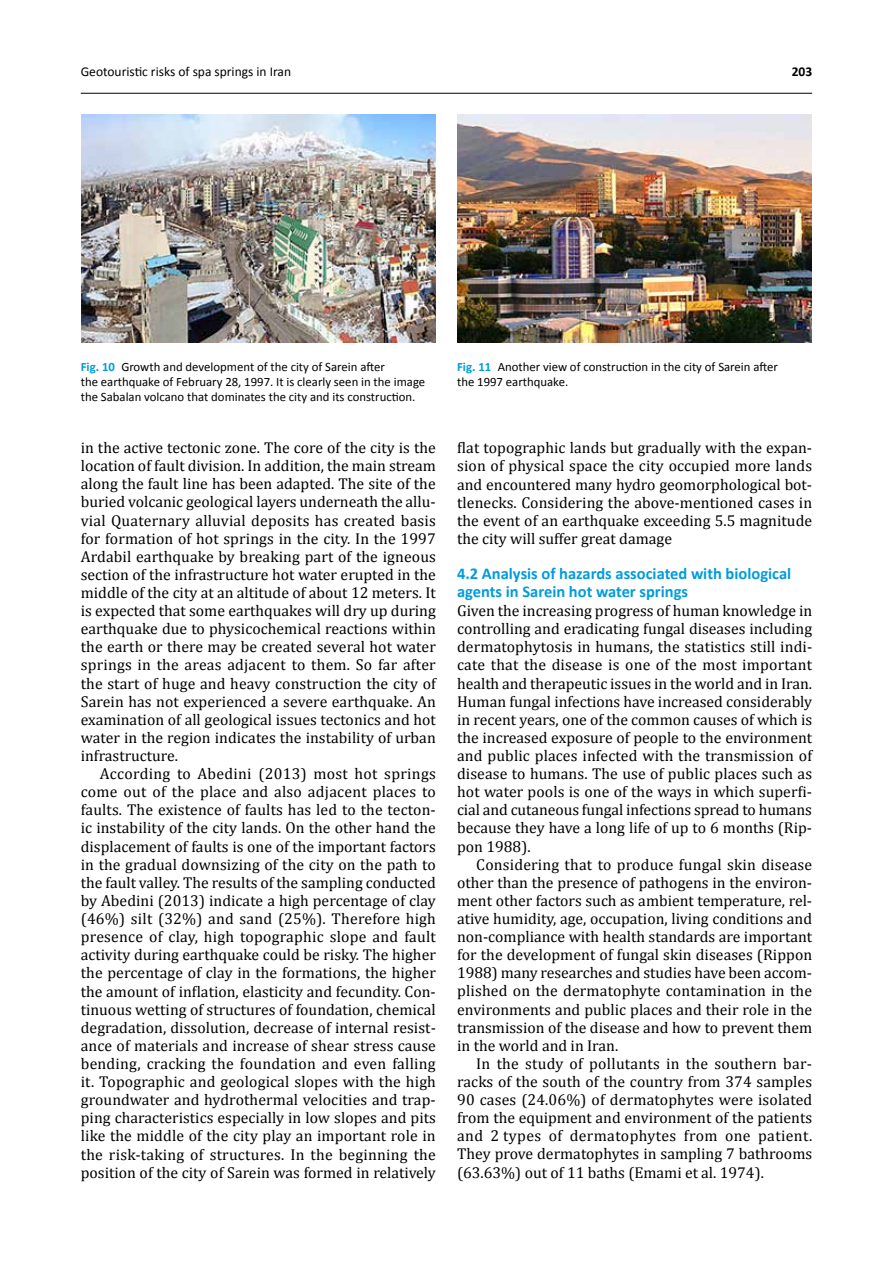
<style>
.page{position:relative;width:893px;height:1263px;background:#fff}
.page>*{position:absolute;margin:0;border:0;box-sizing:border-box;transform-origin:0 0}
.t1{font:700 16.5px/18.1px "Calibri";color:#009cdb}
.t2{font:15.75px/18.1px "Cambria";color:#000;text-align:justify}
.t3{font:13.5px "Calibri";color:#000}
.t4{font:700 13.5px "Calibri";color:#000}
.t5{font:12.75px/15px "Calibri";color:#000}
.s1{font-weight:700;color:#009cdb}
</style>
<div class="page">
<hr style="left:81px;top:93px;width:731px;height:1px;background:#000">
<img style="left:81px;top:115px;width:354px;height:227px">
<img style="left:457px;top:115px;width:355px;height:227px">
<p class="t3" style="left:81px;top:63px;width:212px">Geotouristic risks of spa springs in Iran</p>
<p class="t4" style="left:792px;top:63px;width:22px">203</p>
<p class="t5" style="left:81px;top:359px;width:346px"><span class="s1">Fig. 10</span> Growth and development of the city of Sarein after<br>the earthquake of February 28, 1997. It is clearly seen in the image the Sabalan volcano that dominates the city and its construction.</p>
<p class="t5" style="left:457px;top:359px;width:322px"><span class="s1">Fig. 11</span> Another view of construction in the city of Sarein after the 1997 earthquake.</p>
<p class="t2" style="left:81px;top:439px;width:357px">in the active tectonic zone. The core of the city is the location of fault division. In addition, the main stream along the fault line has been adapted. The site of the buried volcanic geological layers underneath the allu&shy;vial Quaternary alluvial deposits has created basis for formation of hot springs in the city. In the 1997<br>Ardabil earthquake by breaking part of the igneous section of the infrastructure hot water erupted in the middle of the city at an altitude of about 12 meters. It is expected that some earthquakes will dry up during earthquake due to physicochemical reactions within the earth or there may be created several hot water springs in the areas adjacent to them. So far after the start of huge and heavy construction the city of Sarein has not experienced a severe earthquake. An examination of all geological issues tectonics and hot water in the region indicates the instability of urban infrastructure.</p>
<p class="t2" style="left:81px;top:765px;width:357px;text-indent:19px">According to Abedini (2013) most hot springs come out of the place and also adjacent places to faults. The existence of faults has led to the tecton&shy;ic instability of the city lands. On the other hand the displacement of faults is one of the important factors in the gradual downsizing of the city on the path to the fault valley. The results of the sampling conducted by Abedini (2013) indicate a high percentage of clay (46%) silt (32%) and sand (25%). Therefore high presence of clay, high topographic slope and fault activity during earthquake could be risky. The higher the percentage of clay in the formations, the higher the amount of inflation, elasticity and fecundity. Con&shy;tinuous wetting of structures of foundation, chemical degradation, dissolution, decrease of internal resist&shy;ance of materials and increase of shear stress cause bending, cracking the foundation and even falling it. Topographic and geological slopes with the high groundwater and hydrothermal velocities and trap&shy;ping characteristics especially in low slopes and pits like the middle of the city play an important role in the risk-taking of structures. In the beginning the position of the city of Sarein was formed in relatively</p>
<p class="t2" style="left:457px;top:439px;width:357px">flat topographic lands but gradually with the expan&shy;sion of physical space the city occupied more lands and encountered many hydro geomorphological bot&shy;tlenecks. Considering the above-mentioned cases in the event of an earthquake exceeding 5.5 magnitude the city will suffer great damage</p>
<p class="t1" style="left:457px;top:564px;width:336px">4.2 Analysis of hazards associated with biological agents in Sarein hot water springs</p>
<p class="t2" style="left:457px;top:601px;width:357px">Given the increasing progress of human knowledge in controlling and eradicating fungal diseases including dermatophytosis in humans, the statistics still indi&shy;cate that the disease is one of the most important health and therapeutic issues in the world and in Iran.<br>Human fungal infections have increased considerably in recent years, one of the common causes of which is the increased exposure of people to the environment and public places infected with the transmission of disease to humans. The use of public places such as hot water pools is one of the ways in which superfi&shy;cial and cutaneous fungal infections spread to humans because they have a long life of up to 6 months (Rip&shy;pon 1988).</p>
<p class="t2" style="left:457px;top:855px;width:357px;text-indent:19px">Considering that to produce fungal skin disease other than the presence of pathogens in the environ&shy;ment other factors such as ambient temperature, rel&shy;ative humidity, age, occupation, living conditions and non-compliance with health standards are important for the development of fungal skin diseases (Rippon 1988) many researches and studies have been accom&shy;plished on the dermatophyte contamination in the environments and public places and their role in the transmission of the disease and how to prevent them in the world and in Iran.</p>
<p class="t2" style="left:457px;top:1054px;width:357px;text-indent:19px">In the study of pollutants in the southern bar&shy;racks of the south of the country from 374 samples 90 cases (24.06%) of dermatophytes were isolated from the equipment and environment of the patients and 2 types of dermatophytes from one patient.<br>They prove dermatophytes in sampling 7 bathrooms (63.63%) out of 11 baths (Emami et al. 1974).</p>
</div>
